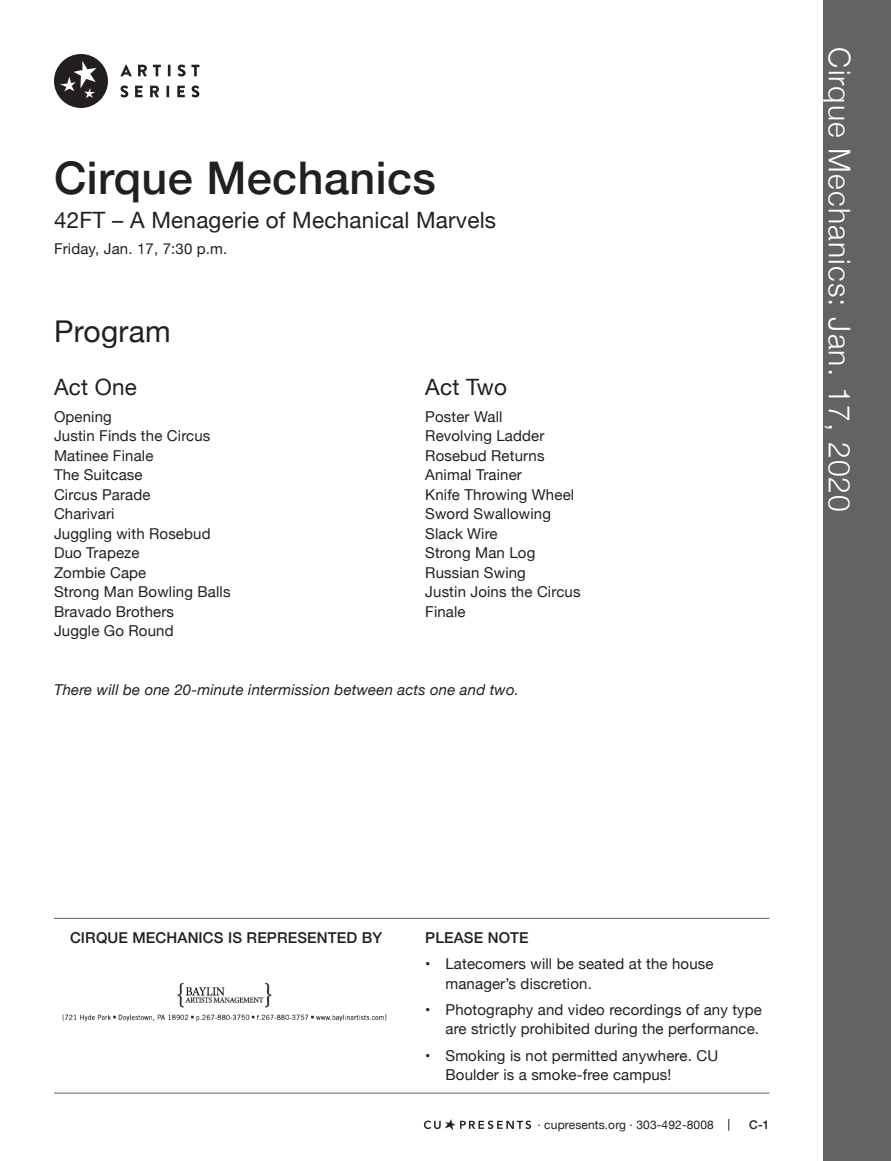
<style>
.page{position:relative;width:891px;height:1161px;background:#fff}
.page>*{position:absolute;margin:0;border:0;box-sizing:border-box;transform-origin:0 0}
.t1{font:500 45px "Helvetica Neue";letter-spacing:.01em;color:#231f20}
.t2{font:300 30px "Helvetica Neue";letter-spacing:.04em;color:#fff}
.t3{font:30px "Helvetica Neue";letter-spacing:.01em;color:#231f20}
.t4{font:22.5px "Helvetica Neue";letter-spacing:.01em;color:#231f20}
.t5{font:15px/19.5px "Helvetica Neue";letter-spacing:.01em;color:#231f20}
.t6{font:italic 15px "Helvetica Neue";letter-spacing:.01em;color:#231f20}
.t7{font:500 15px "Helvetica Neue";letter-spacing:.01em;color:#231f20}
.t8{font:12px "Helvetica Neue";letter-spacing:.01em;color:#231f20}
.t9{font:500 12px "Helvetica Neue";color:#231f20}
</style>
<div class="page">
<div style="left:824px;top:0;width:67px;height:1161px;background:#636366"></div>
<svg style="left:729px;top:1119px;width:1px;height:12px"></svg>
<svg style="left:424px;top:1119px;width:107px;height:12px"></svg>
<svg style="left:120px;top:65px;width:12px;height:11px"></svg>
<svg style="left:138px;top:65px;width:9px;height:11px"></svg>
<svg style="left:153px;top:65px;width:8px;height:11px"></svg>
<svg style="left:168px;top:65px;width:2px;height:11px"></svg>
<svg style="left:178px;top:65px;width:21px;height:11px"></svg>
<svg style="left:121px;top:86px;width:7px;height:11px"></svg>
<svg style="left:135px;top:86px;width:8px;height:11px"></svg>
<svg style="left:150px;top:86px;width:9px;height:11px"></svg>
<svg style="left:167px;top:86px;width:2px;height:11px"></svg>
<svg style="left:177px;top:86px;width:8px;height:11px"></svg>
<svg style="left:192px;top:86px;width:7px;height:11px"></svg>
<svg style="left:54px;top:54px;width:54px;height:54px"></svg>
<hr style="left:54px;top:918px;width:716px;height:1px;background:#636366">
<hr style="left:54px;top:1093px;width:716px;height:1px;background:#636366">
<img style="left:62px;top:982px;width:325px;height:40px">
<h1 class="t1" style="left:54px;top:142px;width:383px">Cirque Mechanics</h1>
<h2 class="t4" style="left:54px;top:204px;width:444px">42FT – A Menagerie of Mechanical Marvels</h2>
<h3 class="t5" style="left:54px;top:240px;width:175px">Friday, Jan. 17, 7:30 p.m.</h3>
<h1 class="t3" style="left:54px;top:310px;width:118px">Program</h1>
<h2 class="t4" style="left:54px;top:371px;width:85px">Act One</h2>
<p class="t5" style="left:54px;top:407px;width:59px">Opening</p>
<p class="t5" style="left:54px;top:427px;width:158px">Justin Finds the Circus</p>
<p class="t5" style="left:54px;top:446px;width:101px">Matinee Finale</p>
<p class="t5" style="left:54px;top:466px;width:90px">The Suitcase</p>
<p class="t5" style="left:54px;top:485px;width:98px">Circus Parade</p>
<p class="t5" style="left:54px;top:505px;width:62px">Charivari</p>
<p class="t5" style="left:54px;top:524px;width:158px">Juggling with Rosebud</p>
<p class="t5" style="left:54px;top:544px;width:87px">Duo Trapeze</p>
<p class="t5" style="left:54px;top:563px;width:94px">Zombie Cape</p>
<p class="t5" style="left:54px;top:583px;width:178px">Strong Man Bowling Balls</p>
<p class="t5" style="left:54px;top:602px;width:122px">Bravado Brothers</p>
<p class="t5" style="left:54px;top:622px;width:121px">Juggle Go Round</p>
<h2 class="t4" style="left:425px;top:371px;width:83px">Act Two</h2>
<p class="t5" style="left:425px;top:407px;width:79px">Poster Wall</p>
<p class="t5" style="left:425px;top:427px;width:121px">Revolving Ladder</p>
<p class="t5" style="left:425px;top:446px;width:121px">Rosebud Returns</p>
<p class="t5" style="left:425px;top:466px;width:98px">Animal Trainer</p>
<p class="t5" style="left:425px;top:485px;width:150px">Knife Throwing Wheel</p>
<p class="t5" style="left:425px;top:505px;width:127px">Sword Swallowing</p>
<p class="t5" style="left:425px;top:524px;width:74px">Slack Wire</p>
<p class="t5" style="left:425px;top:544px;width:112px">Strong Man Log</p>
<p class="t5" style="left:425px;top:563px;width:102px">Russian Swing</p>
<p class="t5" style="left:425px;top:583px;width:157px">Justin Joins the Circus</p>
<p class="t5" style="left:425px;top:602px;width:42px">Finale</p>
<p class="t6" style="left:54px;top:678px;width:467px">There will be one 20-minute intermission between acts one and two.</p>
<h2 class="t2" style="left:864px;top:47px;width:466px;rotate:90deg">Cirque Mechanics: Jan. 17, 2020</h2>
<p class="t7" style="left:70px;top:925px;width:314px">CIRQUE MECHANICS IS REPRESENTED BY</p>
<p class="t7" style="left:425px;top:925px;width:105px">PLEASE NOTE</p>
<p class="t5" style="left:446px;top:955px;width:270px;text-indent:-20px">• Latecomers will be seated at the house manager’s discretion.</p>
<p class="t5" style="left:425px;top:1001px;width:338px;text-align:right">• Photography and video recordings of any type are strictly prohibited during the performance.</p>
<p class="t5" style="left:446px;top:1046px;width:274px;text-indent:-20px">• Smoking is not permitted anywhere. CU<br>Boulder is a smoke-free campus!</p>
<p class="t8" style="left:537px;top:1116px;width:178px">· cupresents.org · 303-492-8008</p>
<p class="t9" style="left:749px;top:1115px;width:22px">C-1</p>
</div>
